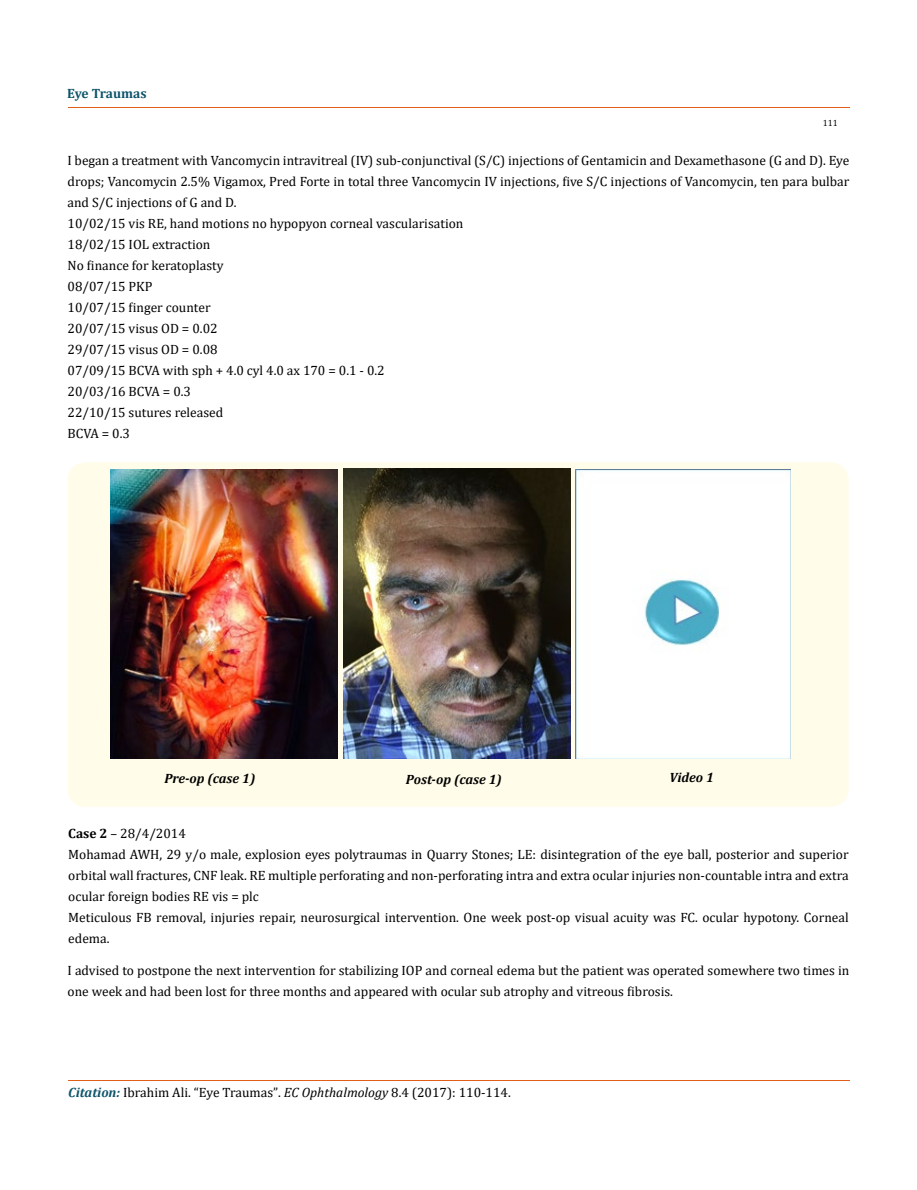
<style>
.page{position:relative;width:917px;height:1190px;background:#fff}
.page>*{position:absolute;margin:0;border:0;box-sizing:border-box;transform-origin:0 0}
.t1{font:13.5px/21px "Cambria";color:#000}
.t2{font:italic 700 13.5px "Cambria";color:#000}
.t3{font:700 13.5px "Cambria";letter-spacing:-.01em;color:#0e546a}
.t4{font:9px "Cambria";color:#000}
.s1{font-weight:700}
.s2{font-weight:700;font-style:italic;color:#0e546a}
.s3{font-size:13.35px}
.s4{font-style:italic}
</style>
<div class="page">
<hr style="left:68px;top:108px;width:781px;height:1px;background:#e05d1a">
<hr style="left:68px;top:1080px;width:781px;height:1px;background:#e05d1a">
<div style="left:68px;top:462px;width:780px;height:345px;background:#fffde9;border-radius:18px"></div>
<img style="left:110px;top:469px;width:228px;height:289px">
<img style="left:343px;top:468px;width:228px;height:290px">
<img style="left:575px;top:469px;width:215px;height:289px">
<p class="t3" style="left:67px;top:84px;width:81px">Eye Traumas</p>
<p class="t4" style="left:822px;top:118px;width:16px">111</p>
<p class="t1" style="left:68px;top:150px;width:783px">I began a treatment with Vancomycin intravitreal (IV) sub-conjunctival (S/C) injections of Gentamicin and Dexamethasone (G and D). Eye drops; Vancomycin 2.5% Vigamox, Pred Forte in total three Vancomycin IV injections, five S/C injections of Vancomycin, ten para bulbar and S/C injections of G and D.<br>10/02/15 vis RE, hand motions no hypopyon corneal vascularisation<br>18/02/15 IOL extraction<br>No finance for keratoplasty<br>08/07/15 PKP<br>10/07/15 finger counter<br>20/07/15 visus OD = 0.02<br>29/07/15 visus OD = 0.08<br>07/09/15 BCVA with sph + 4.0 cyl 4.0 ax 170 = 0.1 - 0.2<br>20/03/16 BCVA = 0.3<br>22/10/15 sutures released<br>BCVA = 0.3</p>
<p class="t2" style="left:164px;top:769px;width:93px">Pre-op (case 1)</p>
<p class="t2" style="left:406px;top:770px;width:97px">Post-op (case 1)</p>
<p class="t2" style="left:669px;top:768px;width:46px">Video 1</p>
<p class="t1" style="left:68px;top:823px;width:782px"><span class="s1">Case 2</span> – 28/4/2014<br>Mohamad AWH, 29 y/o male, explosion eyes polytraumas in Quarry Stones; LE: disintegration of the eye ball, posterior and superior orbital wall fractures, CNF leak. RE multiple perforating and non-perforating intra and extra ocular injuries non-countable intra and extra ocular foreign bodies RE vis = plc<br>Meticulous FB removal, injuries repair, neurosurgical intervention. One week post-op visual acuity was FC. ocular hypotony. Corneal edema.</p>
<p class="t1" style="left:67px;top:959px;width:783px">I advised to postpone the next intervention for stabilizing IOP and corneal edema but the patient was operated somewhere two times in one week and had been lost for three months and appeared with ocular sub atrophy and vitreous fibrosis.</p>
<p class="t1" style="left:68px;top:1081px;width:444px"><span class="s2">Citation:</span> Ibrahim Ali. “Eye Traumas”<span class="s3">.</span> <span class="s4">EC Ophthalmology</span> <span class="s3">8</span>.4 (2017): 110-114.</p>
</div>
